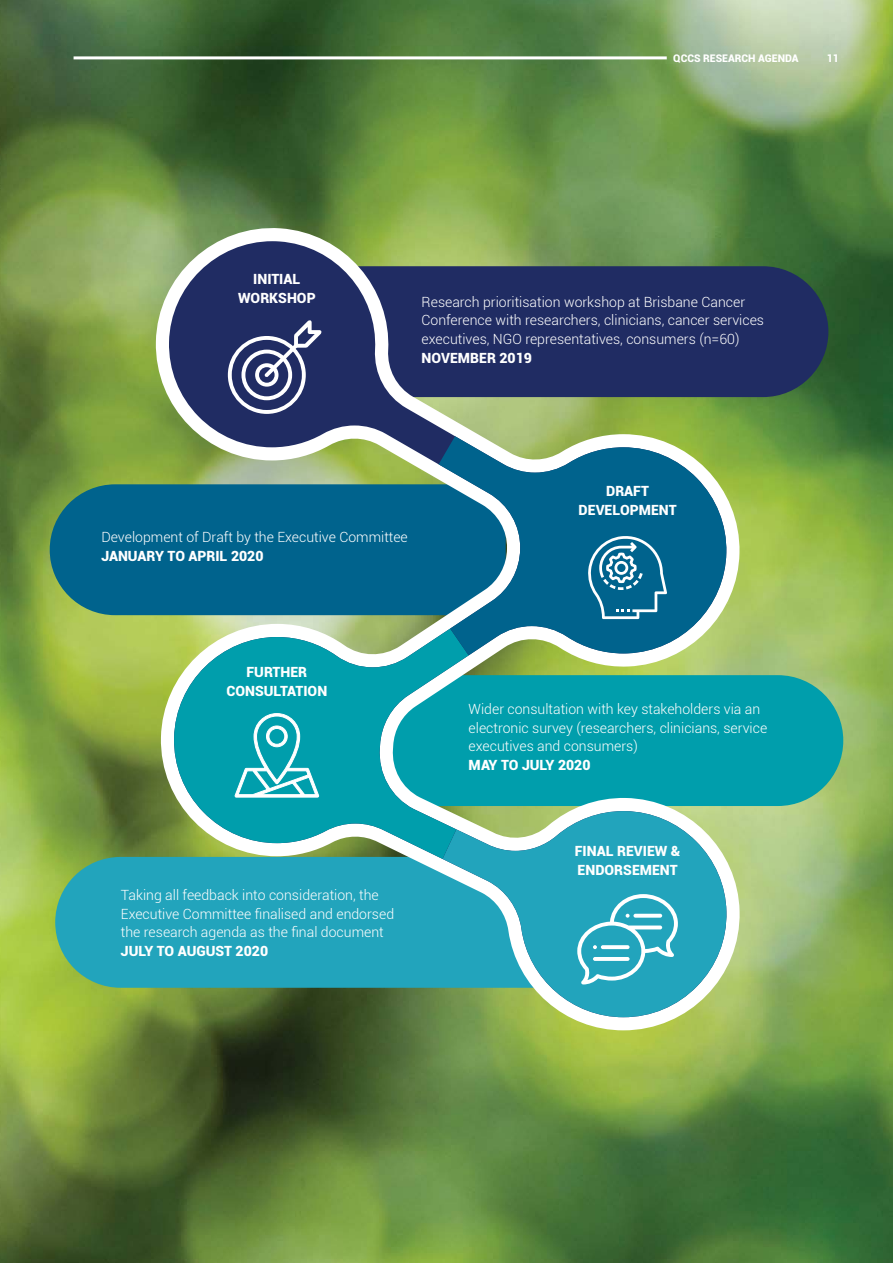
<style>
.page{position:relative;width:893px;height:1263px;background:#fff}
.page>*{position:absolute;margin:0;border:0;box-sizing:border-box;transform-origin:0 0}
.t1{font:300 14.1px/18.8px "Roboto";color:#fff}
.t2{font:900 14.1px/18.8px "Roboto";color:#fff;text-align:center}
.t3{font:900 10.5px "Roboto";color:#fff}
</style>
<div class="page">
<img style="left:0;top:0;width:893px;height:1263px">
<hr style="left:74px;top:56px;width:593px;height:3px;background:#fff">
<svg style="left:741px;top:266px;width:87px;height:131px;background:#23355b"></svg>
<svg style="left:741px;top:675px;width:102px;height:131px;background:#15a2a5"></svg>
<svg style="left:50px;top:484px;width:104px;height:131px;background:#136d83"></svg>
<svg style="left:55px;top:857px;width:99px;height:131px;background:#34a7a8"></svg>
<svg style="left:154px;top:224px;width:587px;height:806px;background:#7ca371"></svg>
<svg style="left:168px;top:241px;width:559px;height:776px;background:#387986"></svg>
<svg style="left:443px;top:811px;width:284px;height:206px;background:#55b4b8"></svg>
<svg style="left:173px;top:629px;width:296px;height:230px;fill:#009eac"></svg>
<svg style="left:439px;top:436px;width:288px;height:219px;fill:#00638d"></svg>
<svg style="left:228px;top:320px;width:93px;height:94px"></svg>
<svg style="left:577px;top:894px;width:101px;height:90px;background:#49b4c7"></svg>
<svg style="left:601px;top:945px;width:29px;height:4px"></svg>
<svg style="left:593px;top:957px;width:37px;height:4px"></svg>
<svg style="left:633px;top:914px;width:29px;height:4px"></svg>
<svg style="left:234px;top:713px;width:85px;height:85px"></svg>
<svg style="left:587px;top:535px;width:80px;height:84px;background:#3583a4"></svg>
<p class="t3" style="left:673px;top:51px;width:127px">QCCS RESEARCH AGENDA</p>
<p class="t3" style="left:827px;top:51px;width:14px">11</p>
<p class="t2" style="left:238px;top:269px;width:79px">INITIAL<br>WORKSHOP</p>
<p class="t1" style="left:422px;top:292px;width:344px">Research prioritisation workshop at Brisbane Cancer<br>Conference with researchers, clinicians, cancer services executives, NGO representatives, consumers (n=60)</p>
<p class="t2" style="left:422px;top:348px;width:112px">NOVEMBER 2019</p>
<p class="t1" style="left:101px;top:527px;width:308px">Development of Draft by the Executive Committee</p>
<p class="t2" style="left:101px;top:546px;width:164px">JANUARY TO APRIL 2020</p>
<p class="t2" style="left:226px;top:662px;width:102px">FURTHER<br>CONSULTATION</p>
<p class="t1" style="left:121px;top:885px;width:275px">Taking all feedback into consideration, the<br>Executive Committee finalised and endorsed the research agenda as the final document</p>
<p class="t2" style="left:121px;top:941px;width:149px">JULY TO AUGUST 2020</p>
<p class="t2" style="left:579px;top:481px;width:99px">DRAFT<br>DEVELOPMENT</p>
<p class="t1" style="left:469px;top:699px;width:300px">Wider consultation with key stakeholders via an electronic survey (researchers, clinicians, service executives and consumers)</p>
<p class="t2" style="left:469px;top:755px;width:123px">MAY TO JULY 2020</p>
<p class="t2" style="left:575px;top:841px;width:107px;text-align:left">FINAL REVIEW &amp;<br>ENDORSEMENT</p>
</div>
